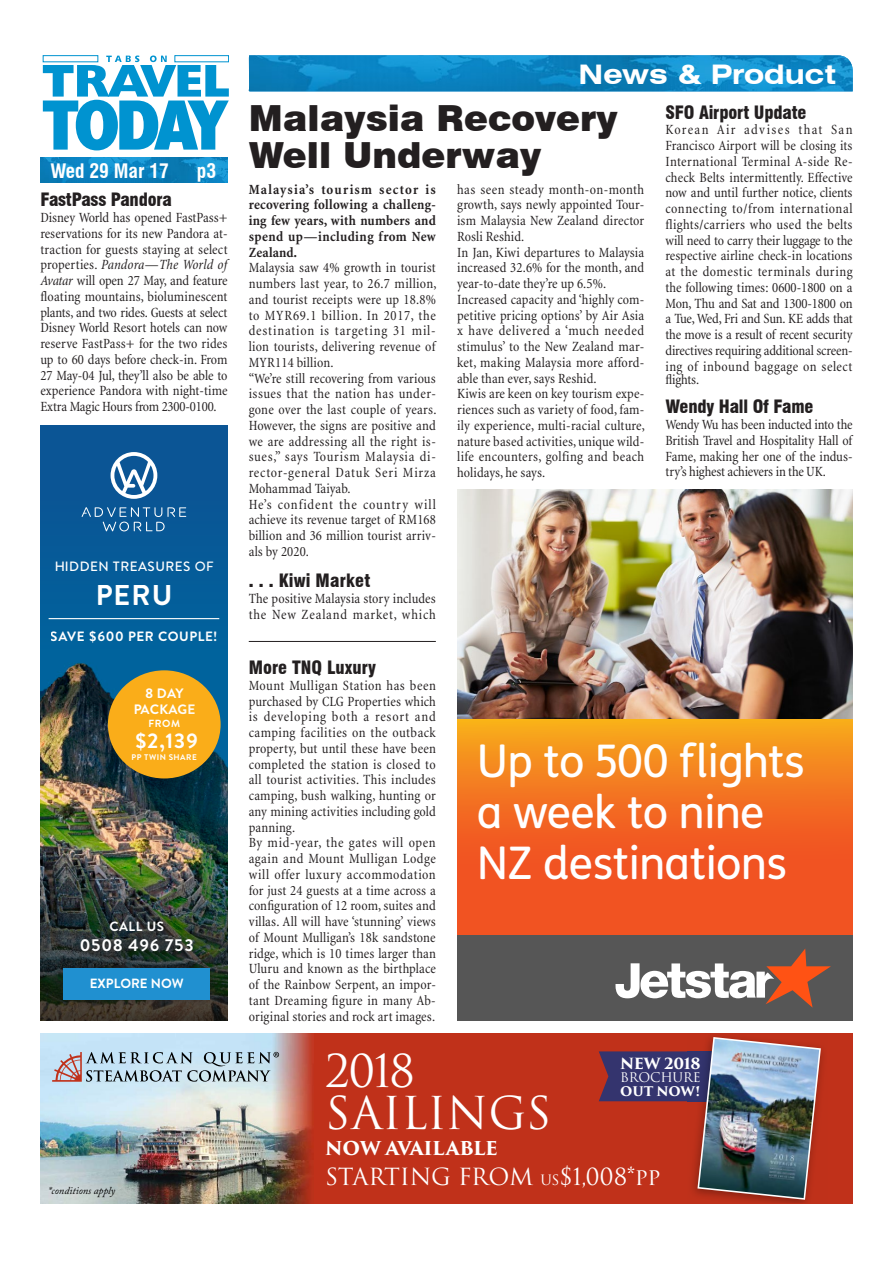
<style>
.page{position:relative;width:893px;height:1263px;background:#fff}
.page>*{position:absolute;margin:0;border:0;box-sizing:border-box;transform-origin:0 0}
.t1{font:45px/51px "Jetstar Happy";letter-spacing:-.01em;color:#fff}
.t2{font:44.1px/42.2px "Trajan Pro 3";letter-spacing:-.005em;color:#fff}
.t3{font:900 36px/37.5px "Swiss 721 BT";color:#231f20}
.t4{font:700 28.95px "Brandon Text";color:#fff}
.t5{font:700 expanded 27px "Swiss 721 BT";color:#fff}
.t6{font:22.95px "Trajan Pro 3";letter-spacing:-.01em;color:#fff}
.t7{font:700 20.7px "Brandon Text";color:#fff}
.t8{font:700 condensed 19.5px "Swiss 721 BT";color:#fff}
.t9{font:700 18.6px "Trajan Pro 3";letter-spacing:-.015em;color:#fff}
.t10{font:900 condensed 18px "Swiss 721 BT";letter-spacing:-.01em;color:#231f20}
.t11{font:900 condensed 18px "Swiss 721 BT";letter-spacing:.01em;color:#231f20}
.t12{font:700 16.65px "Brandon Text";letter-spacing:.04em;color:#fff}
.t13{font:700 15px "Trajan Pro 3";letter-spacing:-.02em;color:#fff}
.t14{font:condensed 14.25px/15.8px "Minion";letter-spacing:.01em;color:#231f20}
.t15{font:700 condensed 14.25px/15.8px "Minion";letter-spacing:.015em;color:#231f20;text-align:justify}
.t16{font:700 13.65px/16.4px "Brandon Text";letter-spacing:.005em;color:#fff;text-align:center}
.t17{font:700 13.5px "Brandon Text";letter-spacing:.04em;color:#fff}
.t18{font:500 13.5px "Brandon Text";letter-spacing:.04em;color:#fff}
.t19{font:700 13.35px "Brandon Text";color:#fff}
.t20{font:13.05px "Trajan Pro 3";letter-spacing:-.01em;color:#fff}
.t21{font:700 13.05px "Trajan Pro 3";letter-spacing:-.02em;color:#fff}
.t22{font:italic 10.5px "Adobe Caslon Pro";color:#000}
.t23{font:700 10.35px "Brandon Text";color:#fff}
.t24{font:700 8.25px "Brandon Text";letter-spacing:.06em;color:#fff}
.s1{font-style:italic}
.s2{font-size:13.95px}
</style>
<div class="page">
<img style="left:40px;top:158px;width:187px;height:24px">
<svg style="left:43px;top:55px;width:186px;height:95px"></svg>
<svg style="left:249px;top:91px;width:604px;height:1px"></svg>
<img style="left:249px;top:55px;width:604px;height:36px">
<svg style="left:457px;top:719px;width:396px;height:216px;background:#f26c20"></svg>
<div style="left:457px;top:935px;width:396px;height:85px;background:#565656"></div>
<svg style="left:615px;top:948px;width:216px;height:60px"></svg>
<img style="left:457px;top:489px;width:396px;height:230px">
<div style="left:40px;top:1033px;width:813px;height:170px;background:#c0311a"></div>
<img style="left:40px;top:1033px;width:272px;height:170px">
<svg style="left:52px;top:1052px;width:227px;height:30px;background:#a7b6c1"></svg>
<img style="left:599px;top:1037px;width:222px;height:163px">
<img style="left:40px;top:777px;width:187px;height:52px">
<svg style="left:40px;top:425px;width:187px;height:352px;background:#0d578a"></svg>
<svg style="left:82px;top:507px;width:104px;height:24px;background:#2b6ea4"></svg>
<svg style="left:111px;top:452px;width:46px;height:47px"></svg>
<img style="left:40px;top:829px;width:187px;height:191px">
<div style="left:76px;top:917px;width:124px;height:41px;background:#231f20;opacity:.75"></div>
<div style="left:56px;top:960px;width:162px;height:47px;background:#231f20;opacity:.75"></div>
<div style="left:64px;top:968px;width:146px;height:31px;background:#2090d0"></div>
<div style="left:108px;top:670px;width:113px;height:108px;background:#faad19;border-radius:50%"></div>
<hr style="left:49px;top:618px;width:170px;height:1px;background:#fff">
<hr style="left:249px;top:641px;width:187px;height:1px;background:#231f20">
<h3 class="t8" style="left:49px;top:157px;width:108px">Fri 15 May 15</h3>
<h3 class="t8" style="left:50px;top:159px;width:120px">Wed 29 Mar 17</h3>
<h3 class="t8" style="left:195px;top:159px;width:23px">Pp 3</h3>
<p class="t10" style="left:40px;top:189px;width:133px">FastPass Pandora</p>
<p class="t14" style="left:40px;top:210px;width:189px;text-align:justify">Disney World has opened FastPass+ reservations for its new Pandora at&shy;traction for guests staying at select properties. <span class="s1">Pandora—The World of Avatar</span> will open 27 May, and feature floating mountains, bioluminescent plants, and two rides. Guests at select Disney World Resort hotels can now reserve FastPass+ for the two rides up to 60 days before check-in. From 27 May-04 Jul, they’ll also be able to experience Pandora with night-time Extra Magic Hours from 2300-0100.</p>
<p class="t18" style="left:54px;top:557px;width:161px">HIDDEN TREASURES OF</p>
<h3 class="t4" style="left:95px;top:575px;width:79px">PERU</h3>
<p class="t17" style="left:51px;top:627px;width:168px">SAVE $600 PER COUPLE!</p>
<p class="t16" style="left:133px;top:685px;width:64px">8 DAY<br>PACKAGE</p>
<p class="t23" style="left:148px;top:716px;width:33px">FROM</p>
<h3 class="t7" style="left:134px;top:726px;width:66px">$2,139</h3>
<p class="t24" style="left:132px;top:752px;width:67px">PP TWIN SHARE</p>
<p class="t19" style="left:109px;top:917px;width:56px">CALL US</p>
<p class="t12" style="left:80px;top:933px;width:115px">0508 496 753</p>
<p class="t19" style="left:90px;top:974px;width:95px">EXPLORE NOW</p>
<p class="t22" style="left:48px;top:1184px;width:68px">*conditions apply</p>
<h3 class="t5" style="left:578px;top:58px;width:259px">News &amp; Product</h3>
<h3 class="t3" style="left:249px;top:99px;width:370px">Malaysia Recovery<br>Well Underway</h3>
<p class="t14" style="left:457px;top:181px;width:189px">has seen steady month-on-month growth, says newly appointed Tour&shy;ism Malaysia New Zealand director<br>Rosli Reshid.<br>In Jan, Kiwi departures to Malaysia increased 32.6% for the month, and year-to-date they’re up 6.5%.<br>Increased capacity and ‘highly com&shy;petitive pricing options’ by Air Asia x have delivered a ‘much needed stimulus’ to the New Zealand mar&shy;ket, making Malaysia more afford&shy;able than ever, says Reshid.<br>Kiwis are keen on key tourism expe&shy;riences such as variety of food, fam&shy;ily experience, multi-racial culture, nature based activities, unique wild&shy;life encounters, golfing and beach holidays, he says.</p>
<p class="t15" style="left:249px;top:181px;width:189px">Malaysia’s tourism sector is recovering following a challeng&shy;ing few years, with numbers and spend up—including from New Zealand.</p>
<p class="t14" style="left:249px;top:260px;width:189px">Malaysia saw 4% growth in tourist numbers last year, to 26.7 million, and tourist receipts were up 18.8% to MYR69.1 billion. In 2017, the destination is targeting 31 mil&shy;lion tourists, delivering revenue of<br>MYR114 billion.<br>“We’re still recovering from various issues that the nation has under&shy;gone over the last couple of years.<br>However, the signs are positive and we are addressing all the right is&shy;sues,” says Tourism Malaysia di&shy;rector-general Datuk Seri Mirza<br>Mohammad Taiyab.<br>He’s confident the country will achieve its revenue target of RM168 billion and 36 million tourist arriv&shy;als by 2020.</p>
<p class="t11" style="left:249px;top:570px;width:123px">. . . Kiwi Market</p>
<p class="t14" style="left:249px;top:591px;width:189px">The positive Malaysia story includes the New Zealand market, which</p>
<p class="t10" style="left:665px;top:101px;width:143px">SFO Airport Update</p>
<p class="t14" style="left:665px;top:122px;width:189px;text-align:justify">Korean Air advises that San Francisco Airport will be closing its International Terminal A-side Re&shy;check Belts intermittently. Effective now and until further notice, clients connecting to/from international flights/carriers who used the belts will need to carry their luggage to the respective airline check-in locations at the domestic terminals during the following times: 0600-1800 on a Mon, Thu and Sat and 1300-1800 on a Tue, Wed, Fri and Sun. KE adds that the move is a result of recent security directives requiring additional screen&shy;ing of inbound baggage on select</p>
<p class="t14" style="left:665px;top:372px;width:35px">flights.</p>
<p class="t10" style="left:665px;top:396px;width:149px">Wendy Hall Of Fame</p>
<p class="t14" style="left:665px;top:417px;width:189px;text-align:justify">Wendy Wu has been inducted into the British Travel and Hospitality Hall of Fame, making her one of the indus&shy;try’s highest achievers in the UK.</p>
<p class="t10" style="left:249px;top:657px;width:129px">More TNQ Luxury</p>
<p class="t14" style="left:249px;top:678px;width:189px">Mount Mulligan Station has been purchased by CLG Properties which is developing both a resort and camping facilities on the outback property, but until these have been completed the station is closed to all tourist activities. This includes camping, bush walking, hunting or any mining activities including gold panning.<br>By mid-year, the gates will open again and Mount Mulligan Lodge will offer luxury accommodation for just 24 guests at a time across a configuration of 12 room, suites and villas. All will have ‘stunning’ views of Mount Mulligan’s 18k sandstone ridge, which is 10 times larger than Uluru and known as the birthplace of the Rainbow Serpent, an impor&shy;tant Dreaming figure in many Ab&shy;original stories and rock art images.</p>
<h1 class="t1" style="left:477px;top:735px;width:329px">Up to 500 flights a week to nine<br>NZ destinations</h1>
<h2 class="t2" style="left:325px;top:1051px;width:227px">2018<br>SAILINGS</h2>
<h3 class="t9" style="left:325px;top:1134px;width:174px">NOW AVAILABLE</h3>
<h3 class="t6" style="left:325px;top:1160px;width:337px">STARTING FROM <span class="s2">US</span>$1,008*pp</h3>
<p class="t13" style="left:620px;top:1052px;width:82px">NEW 2018</p>
<p class="t20" style="left:620px;top:1069px;width:82px">BROCHURE</p>
<p class="t21" style="left:620px;top:1081px;width:82px">OUT NOW!</p>
</div>
